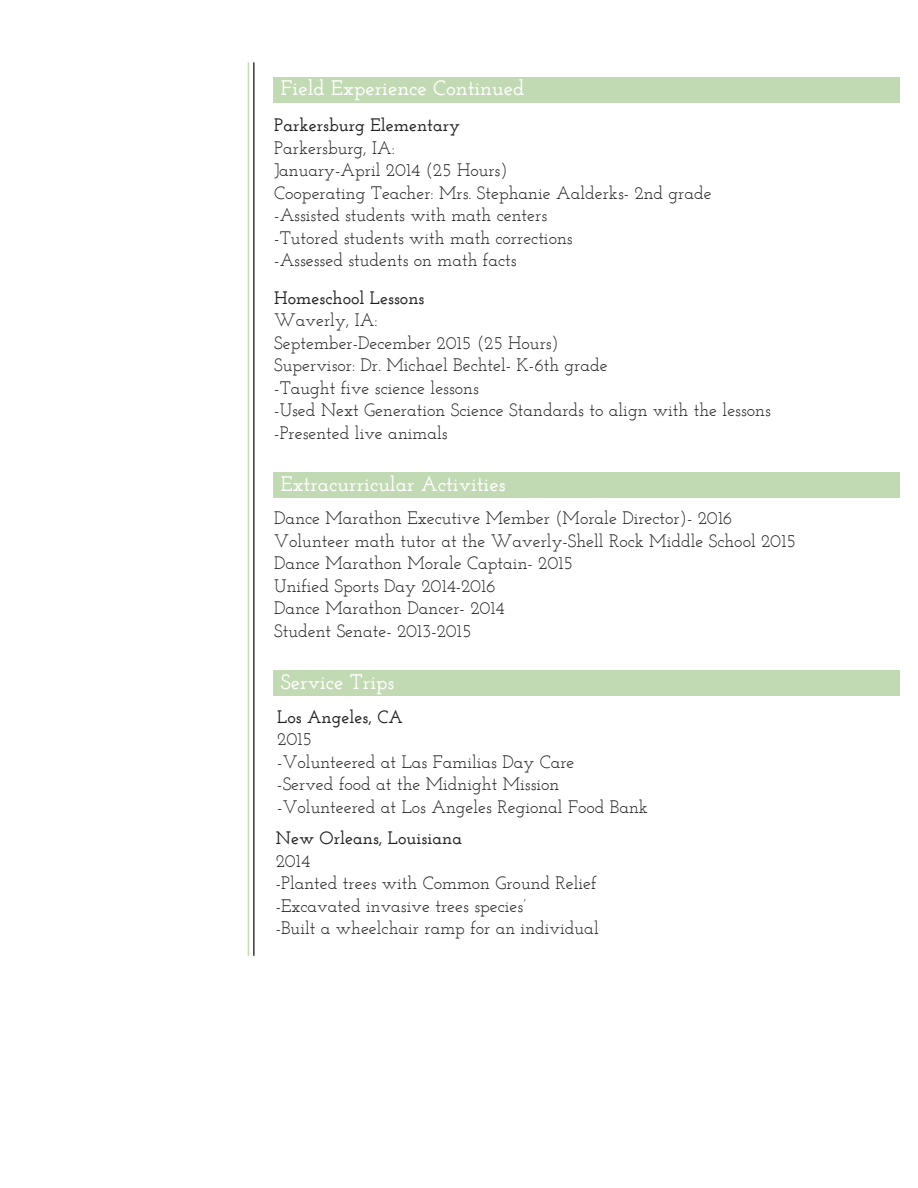
<style>
.page{position:relative;width:918px;height:1188px;background:#fff}
.page>*{position:absolute;margin:0;border:0;box-sizing:border-box;transform-origin:0 0}
.t1{font:600 21px "Josefin Slab";color:#fff}
.t2{font:18px "Josefin Slab";color:#231f20}
.t3{font:600 18px "Josefin Slab";color:#231f20}
</style>
<div class="page">
<hr style="left:248px;top:62px;width:1px;height:894px;background:#c2dbb4">
<hr style="left:253px;top:62px;width:2px;height:894px;background:#383839">
<div style="left:273px;top:77px;width:626px;height:25px;background:#c2dab3"></div>
<div style="left:273px;top:473px;width:626px;height:25px;background:#c2dab3"></div>
<div style="left:273px;top:670px;width:626px;height:26px;background:#c2dab3"></div>
<p class="t1" style="left:281px;top:76px;width:245px">Field Experience Continued</p>
<p class="t3" style="left:274px;top:115px;width:187px">Parkersburg Elementary</p>
<p class="t2" style="left:274px;top:137px;width:122px">Parkersburg, IA:</p>
<p class="t2" style="left:274px;top:160px;width:235px">January-April 2014 (25 Hours)</p>
<p class="t2" style="left:274px;top:182px;width:439px">Cooperating Teacher: Mrs. Stephanie Aalderks- 2nd grade</p>
<p class="t2" style="left:274px;top:205px;width:274px">-Assisted students with math centers</p>
<p class="t2" style="left:274px;top:227px;width:300px">-Tutored students with math corrections</p>
<p class="t2" style="left:274px;top:250px;width:244px">-Assessed students on math facts</p>
<p class="t3" style="left:274px;top:287px;width:152px">Homeschool Lessons</p>
<p class="t2" style="left:274px;top:309px;width:105px">Waverly, IA:</p>
<p class="t2" style="left:274px;top:332px;width:286px">September-December 2015 (25 Hours)</p>
<p class="t2" style="left:274px;top:354px;width:335px">Supervisor: Dr. Michael Bechtel- K-6th grade</p>
<p class="t2" style="left:274px;top:377px;width:206px">-Taught five science lessons</p>
<p class="t2" style="left:274px;top:399px;width:498px">-Used Next Generation Science Standards to align with the lessons</p>
<p class="t2" style="left:274px;top:422px;width:175px">-Presented live animals</p>
<p class="t1" style="left:281px;top:472px;width:226px">Extracurricular Activities</p>
<p class="t2" style="left:274px;top:508px;width:459px">Dance Marathon Executive Member (Morale Director)- 2016</p>
<p class="t2" style="left:274px;top:530px;width:523px">Volunteer math tutor at the Waverly-Shell Rock Middle School 2015</p>
<p class="t2" style="left:274px;top:553px;width:300px">Dance Marathon Morale Captain- 2015</p>
<p class="t2" style="left:274px;top:575px;width:223px">Unified Sports Day 2014-2016</p>
<p class="t2" style="left:274px;top:598px;width:232px">Dance Marathon Dancer- 2014</p>
<p class="t2" style="left:274px;top:620px;width:199px">Student Senate- 2013-2015</p>
<p class="t1" style="left:281px;top:669px;width:115px">Service Trips</p>
<p class="t3" style="left:277px;top:706px;width:127px">Los Angeles, CA</p>
<p class="t2" style="left:277px;top:728px;width:36px">2015</p>
<p class="t2" style="left:277px;top:751px;width:299px">-Volunteered at Las Familias Day Care</p>
<p class="t2" style="left:277px;top:773px;width:284px">-Served food at the Midnight Mission</p>
<p class="t2" style="left:277px;top:796px;width:372px">-Volunteered at Los Angeles Regional Food Bank</p>
<p class="t3" style="left:276px;top:828px;width:188px">New Orleans, Louisiana</p>
<p class="t2" style="left:276px;top:850px;width:36px">2014</p>
<p class="t2" style="left:276px;top:873px;width:322px">-Planted trees with Common Ground Relief</p>
<p class="t2" style="left:276px;top:895px;width:252px">-Excavated invasive trees species’</p>
<p class="t2" style="left:276px;top:918px;width:324px">-Built a wheelchair ramp for an individual</p>
</div>
